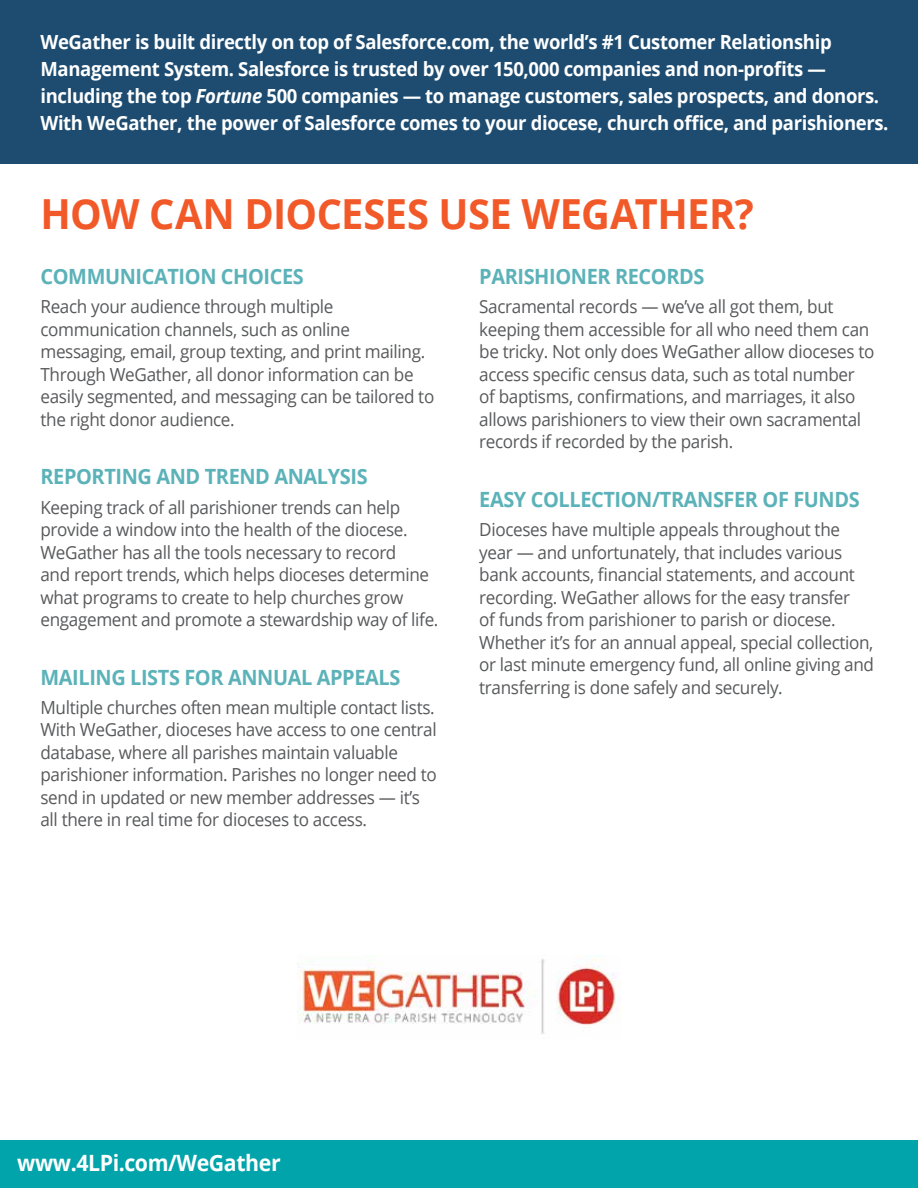
<style>
.page{position:relative;width:918px;height:1188px;background:#fff}
.page>*{position:absolute;margin:0;border:0;box-sizing:border-box;transform-origin:0 0}
.t1{font:700 41.55px "Open Sans";letter-spacing:-.015em;color:#f25929;scale:.96 1}
.t2{font:700 22.5px "Open Sans";letter-spacing:-.02em;color:#fff;scale:.95 1}
.t3{font:700 21px "Open Sans";letter-spacing:-.02em;color:#5bb2b8;scale:.95 1}
.t4{font:700 19.5px/27px "Open Sans";letter-spacing:-.02em;color:#fff;scale:.95 1}
.t5{font:18px/22.5px "Open Sans";letter-spacing:-.02em;color:#58595b;scale:.95 1}
.s1{font-style:italic}
</style>
<div class="page">
<div style="left:0;top:1141px;width:918px;height:47px;background:#01a4aa"></div>
<img style="left:297px;top:955px;width:324px;height:79px">
<div style="left:0;top:0;width:918px;height:164px;background:#1d4c70"></div>
<p class="t4" style="left:40px;top:28px;width:894px">WeGather is built directly on top of Salesforce.com, the world’s #1 Customer Relationship Management System. Salesforce is trusted by over 150,000 companies and non-profits — including the top <span class="s1">Fortune</span> 500 companies — to manage customers, sales prospects, and donors.<br>With WeGather, the power of Salesforce comes to your diocese, church office, and parishioners.</p>
<h1 class="t1" style="left:40px;top:185px;width:744px">HOW CAN DIOCESES USE WEGATHER?</h1>
<p class="t3" style="left:40px;top:262px;width:279px">COMMUNICATION CHOICES</p>
<p class="t5" style="left:40px;top:295px;width:416px">Reach your audience through multiple communication channels, such as online messaging, email, group texting, and print mailing.<br>Through WeGather, all donor information can be easily segmented, and messaging can be tailored to the right donor audience.</p>
<p class="t3" style="left:40px;top:462px;width:346px">REPORTING AND TREND ANALYSIS</p>
<p class="t5" style="left:40px;top:495px;width:420px">Keeping track of all parishioner trends can help provide a window into the health of the diocese.<br>WeGather has all the tools necessary to record<br>and report trends, which helps dioceses determine what programs to create to help churches grow engagement and promote a stewardship way of life.</p>
<p class="t3" style="left:40px;top:662px;width:380px">MAILING LISTS FOR ANNUAL APPEALS</p>
<p class="t5" style="left:40px;top:696px;width:419px">Multiple churches often mean multiple contact lists.<br>With WeGather, dioceses have access to one central database, where all parishes maintain valuable parishioner information. Parishes no longer need to send in updated or new member addresses — it’s all there in real time for dioceses to access.</p>
<p class="t3" style="left:479px;top:262px;width:239px">PARISHIONER RECORDS</p>
<p class="t5" style="left:479px;top:295px;width:417px">Sacramental records — we’ve all got them, but keeping them accessible for all who need them can be tricky. Not only does WeGather allow dioceses to access specific census data, such as total number of baptisms, confirmations, and marriages, it also allows parishioners to view their own sacramental records if recorded by the parish.</p>
<p class="t3" style="left:479px;top:484px;width:402px">EASY COLLECTION/TRANSFER OF FUNDS</p>
<p class="t5" style="left:479px;top:518px;width:417px">Dioceses have multiple appeals throughout the year — and unfortunately, that includes various bank accounts, financial statements, and account recording. WeGather allows for the easy transfer<br>of funds from parishioner to parish or diocese.<br>Whether it’s for an annual appeal, special collection, or last minute emergency fund, all online giving and transferring is done safely and securely.</p>
<p class="t2" style="left:17px;top:1147px;width:279px">www.4LPi.com/WeGather</p>
</div>
